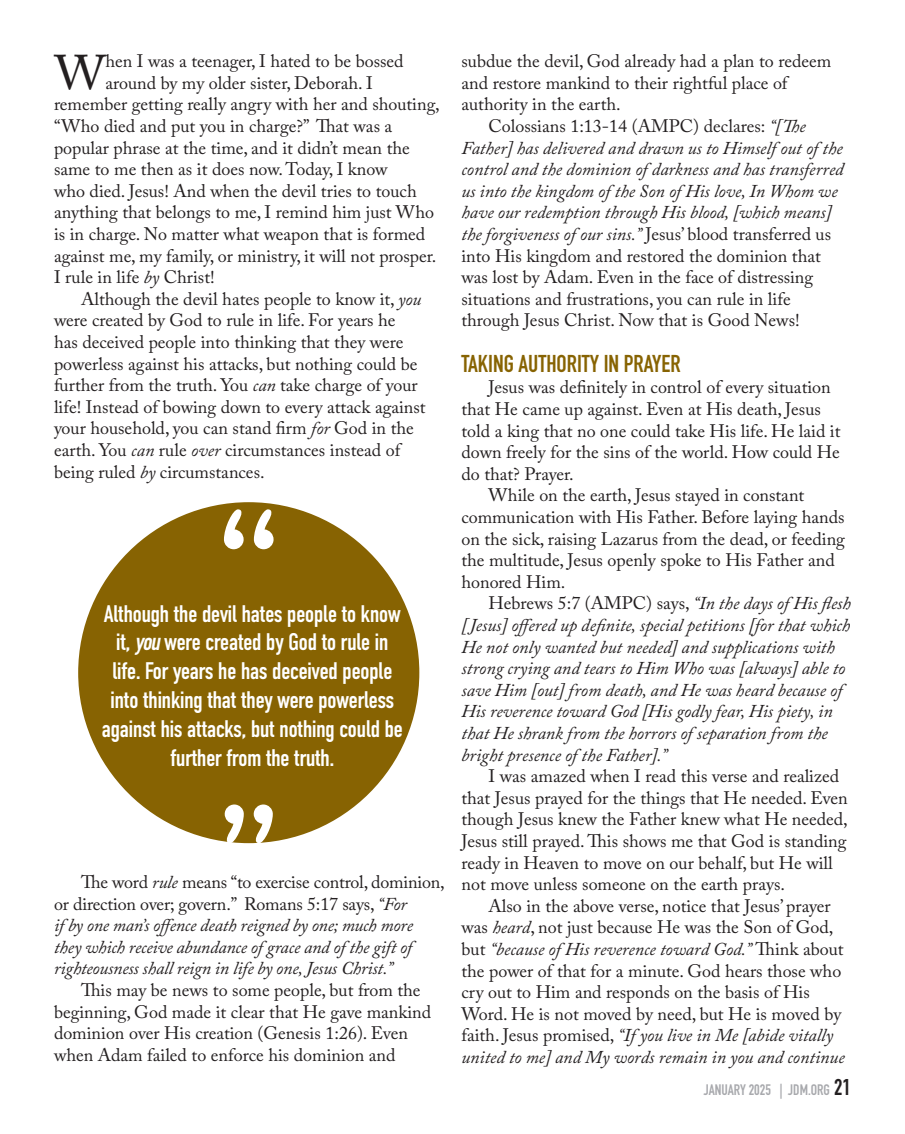
<style>
.page{position:relative;width:905px;height:1134px;background:#fff}
.page>*{position:absolute;margin:0;border:0;box-sizing:border-box;transform-origin:0 0}
.t1{font:48.45px "Adobe Caslon Pro";color:#231f20}
.t2{font:24px/28.8px "DIN Condensed";letter-spacing:-.03em;color:#fff;text-align:center}
.t3{font:700 24px "DIN Condensed";color:#876302}
.t4{font:18px/21.6px "Adobe Caslon Pro";color:#231f20}
.t5{font:italic 18px/21.6px "Adobe Caslon Pro";color:#231f20}
.t6{font:700 15px "DIN Condensed";color:#a8a9ad}
.s1{font-style:italic}
.s2{font-weight:700;font-style:italic}
.s3{font-style:normal}
.s4{font-size:22.5px;color:#231f20}
</style>
<div class="page">
<div style="left:78px;top:502px;width:341px;height:341px;background:#876302;border-radius:50%"></div>
<svg style="left:254px;top:509px;width:19px;height:40px"></svg>
<svg style="left:224px;top:509px;width:19px;height:40px"></svg>
<svg style="left:225px;top:805px;width:19px;height:38px"></svg>
<svg style="left:254px;top:805px;width:19px;height:38px"></svg>
<p class="t1" style="left:55px;top:44px;width:52px">W</p>
<p class="t4" style="left:105px;top:50px;width:300px">hen I was a teenager, I hated to be bossed</p>
<p class="t4" style="left:105px;top:72px;width:269px">around by my older sister, Deborah. I</p>
<p class="t4" style="left:54px;top:93px;width:387px">remember getting really angry with her and shouting,</p>
<p class="t4" style="left:54px;top:115px;width:340px">“Who died and put you in charge?” That was a</p>
<p class="t4" style="left:54px;top:137px;width:357px">popular phrase at the time, and it didn’t mean the</p>
<p class="t4" style="left:54px;top:158px;width:335px">same to me then as it does now. Today, I know</p>
<p class="t4" style="left:54px;top:180px;width:364px">who died. Jesus! And when the devil tries to touch</p>
<p class="t4" style="left:54px;top:201px;width:381px">anything that belongs to me, I remind him just Who</p>
<p class="t4" style="left:54px;top:223px;width:373px">is in charge. No matter what weapon that is formed</p>
<p class="t4" style="left:54px;top:245px;width:384px">against me, my family, or ministry, it will not prosper.</p>
<p class="t4" style="left:54px;top:266px;width:162px">I rule in life <span class="s1">by</span> Christ!</p>
<p class="t4" style="left:54px;top:288px;width:373px;text-indent:27px">Although the devil hates people to know it, <span class="s1">you </span>were created by God to rule in life. For years he<br>has deceived people into thinking that they were powerless against his attacks, but nothing could be further from the truth. You <span class="s1">can</span> take charge of your life! Instead of bowing down to every attack against your household, you can stand firm <span class="s1">for</span> God in the earth. You <span class="s1">can</span> rule <span class="s1">over</span> circumstances instead of being ruled <span class="s1">by</span> circumstances.</p>
<p class="t2" style="left:102px;top:600px;width:303px">Although the devil hates people to know it, <span class="s2">you</span>were created by God to rule in life. For years he has deceived people into thinking that they were powerless against his attacks, but nothing could be further from the truth.</p>
<p class="t5" style="left:54px;top:871px;width:392px;text-indent:27px"><span class="s3">The word</span> rule <span class="s3">means “to exercise control, dominion, or direction over; govern.” Romans 5:17 says,</span> “For<br>if by one man’s offence death reigned by one; much more they which receive abundance of grace and of the gift of righteousness shall reign in life by one, Jesus Christ.”</p>
<p class="t4" style="left:54px;top:979px;width:378px;text-indent:27px">This may be news to some people, but from the beginning, God made it clear that He gave mankind dominion over His creation (Genesis 1:26). Even when Adam failed to enforce his dominion and</p>
<p class="t4" style="left:461px;top:50px;width:371px">subdue the devil, God already had a plan to redeem and restore mankind to their rightful place of authority in the earth.</p>
<p class="t4" style="left:461px;top:115px;width:384px;text-indent:27px">Colossians 1:13-14 (AMPC) declares: <span class="s1">“[The Father] has delivered and drawn us to Himself out of the control and the dominion of darkness and has transferred us into the kingdom of the Son of His love, In Whom we have our redemption through His blood, [which means] the forgiveness of our sins.”</span> Jesus’ blood transferred us into His kingdom and restored the dominion that was lost by Adam. Even in the face of distressing situations and frustrations, you can rule in life through Jesus Christ. Now that is Good News!</p>
<p class="t3" style="left:461px;top:347px;width:221px">TAKING AUTHORITY IN PRAYER</p>
<p class="t4" style="left:461px;top:376px;width:380px;text-indent:27px">Jesus was definitely in control of every situation that He came up against. Even at His death, Jesus told a king that no one could take His life. He laid it down freely for the sins of the world. How could He do that? Prayer.</p>
<p class="t4" style="left:461px;top:484px;width:385px;text-indent:27px">While on the earth, Jesus stayed in constant communication with His Father. Before laying hands on the sick, raising Lazarus from the dead, or feeding the multitude, Jesus openly spoke to His Father and honored Him.</p>
<p class="t5" style="left:461px;top:592px;width:391px;text-indent:27px"><span class="s3">Hebrews 5:7 (AMPC) says,</span> “In the days of His flesh [ Jesus] offered up definite, special petitions [for that which He not only wanted but needed] and supplications with strong crying and tears to Him Who was [always] able to save Him [out] from death, and He was heard because of His reverence toward God [His godly fear, His piety, in that He shrank from the horrors of separation from the bright presence of the Father].”</p>
<p class="t4" style="left:461px;top:765px;width:388px;text-indent:27px">I was amazed when I read this verse and realized that Jesus prayed for the things that He needed. Even though Jesus knew the Father knew what He needed, Jesus still prayed. This shows me that God is standing ready in Heaven to move on our behalf, but He will not move unless someone on the earth prays.</p>
<p class="t4" style="left:461px;top:895px;width:384px;text-indent:27px">Also in the above verse, notice that Jesus’ prayer was <span class="s1">heard</span>, not just because He was the Son of God, but <span class="s1">“because of His reverence toward God.”</span> Think about the power of that for a minute. God hears those who cry out to Him and responds on the basis of His Word. He is not moved by need, but He is moved by faith. Jesus promised, <span class="s1">“If you live in Me [abide vitally united to me] and My words remain in you and continue</span></p>
<p class="t6" style="left:703px;top:1079px;width:149px">JANUARY 2025 | JDM.ORG <span class="s4">21</span></p>
</div>
